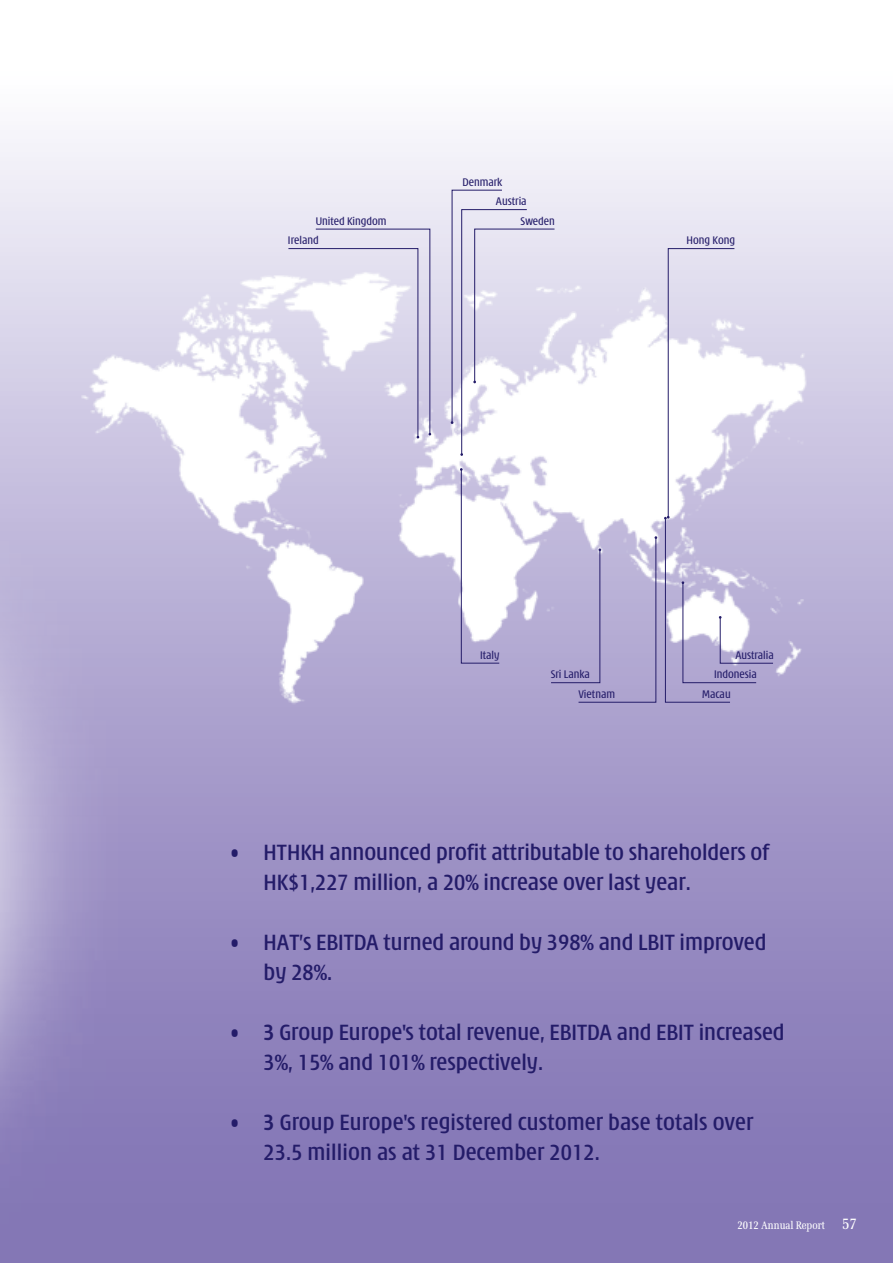
<style>
.page{position:relative;width:893px;height:1263px;background:#fff}
.page>*{position:absolute;margin:0;border:0;box-sizing:border-box;transform-origin:0 0}
.t1{font:500 condensed 24px/30px "Modena";color:#241c69}
.t2{font:condensed 12px "Modena";color:#241c69}
.t3{font:12px "Verona";color:#fff}
.s1{font-weight:700}
.s2{font-size:16.5px}
</style>
<div class="page">
<img style="left:0;top:139px;width:893px;height:1124px">
<svg style="left:550px;top:536px;width:107px;height:167px;background:#b4acd3"></svg>
<svg style="left:288px;top:228px;width:143px;height:210px"></svg>
<svg style="left:460px;top:468px;width:40px;height:196px"></svg>
<svg style="left:451px;top:189px;width:104px;height:267px"></svg>
<svg style="left:664px;top:248px;width:110px;height:455px"></svg>
<img style="left:0;top:337px;width:150px;height:926px">
<p class="t2" style="left:462px;top:176px;width:41px">Denmark</p>
<p class="t2" style="left:496px;top:196px;width:32px">Austria</p>
<p class="t2" style="left:316px;top:215px;width:72px">United Kingdom</p>
<p class="t2" style="left:521px;top:215px;width:36px">Sweden</p>
<p class="t2" style="left:288px;top:235px;width:32px">Ireland</p>
<p class="t2" style="left:686px;top:235px;width:50px">Hong Kong</p>
<p class="t2" style="left:480px;top:649px;width:21px">Italy</p>
<p class="t2" style="left:735px;top:649px;width:40px">Australia</p>
<p class="t2" style="left:551px;top:669px;width:41px">Sri Lanka</p>
<p class="t2" style="left:714px;top:669px;width:44px">Indonesia</p>
<p class="t2" style="left:578px;top:688px;width:38px">Vietnam</p>
<p class="t2" style="left:702px;top:688px;width:30px">Macau</p>
<p class="t1" style="left:264px;top:838px;width:507px;text-indent:-34px">• HTHKH announced profit attributable to shareholders of<br>HK$1,227 million, a 20% increase over last year.</p>
<p class="t1" style="left:264px;top:928px;width:504px;text-indent:-34px">• HAT’s EBITDA turned around by 398% and LBIT improved by 28%.</p>
<p class="t1" style="left:264px;top:1018px;width:522px;text-indent:-34px">• <span class="s1">3</span> Group Europe's total revenue, EBITDA and EBIT increased<br>3%, 15% and 101% respectively.</p>
<p class="t1" style="left:264px;top:1108px;width:491px;text-indent:-34px">• <span class="s1">3</span> Group Europe's registered customer base totals over<br>23.5 million as at 31 December 2012.</p>
<p class="t3" style="left:737px;top:1219px;width:121px">2012 Annual Report <span class="s2">57</span></p>
</div>
